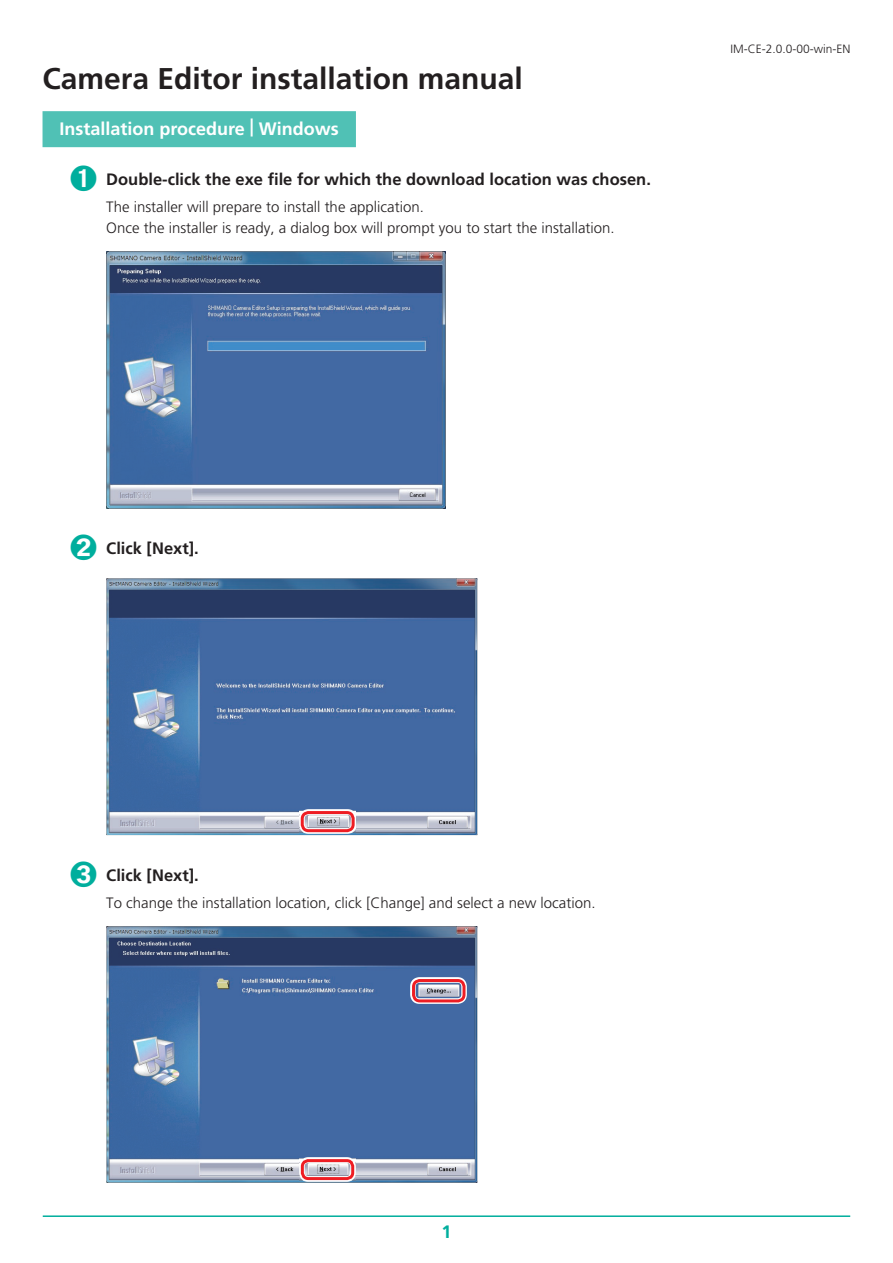
<style>
.page{position:relative;width:893px;height:1263px;background:#fff}
.page>*{position:absolute;margin:0;border:0;box-sizing:border-box;transform-origin:0 0}
.t1{font:700 30px "Frutiger LT Pro";color:#231f20}
.t2{font:700 18px "Frutiger LT Pro";color:#fff}
.t3{font:700 18px "Frutiger LT Pro";color:#00ae9d}
.t4{font:700 16.5px "Frutiger LT Pro";color:#231f20}
.t5{font:300 15px/21px "Frutiger LT Pro";color:#231f20}
.t6{font:300 12px "Frutiger LT Pro";color:#231f20}
.s1{font-family:"MS UI Gothic";font-weight:400;font-size:27px;color:#00ae9d}
</style>
<div class="page">
<hr style="left:43px;top:1215px;width:807px;height:2px;background:#00ae9d">
<div style="left:43px;top:111px;width:313px;height:36px;background:#50c1b5"></div>
<img style="left:106px;top:251px;width:340px;height:257px">
<img style="left:106px;top:578px;width:371px;height:257px">
<img style="left:299px;top:810px;width:57px;height:23px">
<div style="left:301px;top:811px;width:54px;height:21px;border:3px solid #ee1d23;border-radius:6px"></div>
<img style="left:106px;top:926px;width:371px;height:257px">
<img style="left:411px;top:978px;width:56px;height:26px">
<div style="left:412px;top:979px;width:53px;height:23px;border:3px solid #ee1d23;border-radius:6px"></div>
<img style="left:300px;top:1158px;width:55px;height:23px">
<div style="left:301px;top:1159px;width:53px;height:21px;border:3px solid #ee1d23;border-radius:6px"></div>
<h1 class="t1" style="left:43px;top:61px;width:482px">Camera Editor installation manual</h1>
<p class="t2" style="left:60px;top:118px;width:281px">Installation procedure | Windows</p>
<p class="t4" style="left:70px;top:169px;width:582px"><span class="s1">➊</span> Double-click the exe file for which the download location was chosen.</p>
<p class="t5" style="left:106px;top:197px;width:510px">The installer will prepare to install the application.<br>Once the installer is ready, a dialog box will prompt you to start the installation.</p>
<p class="t6" style="left:730px;top:42px;width:122px">IM-CE-2.0.0-00-win-EN</p>
<p class="t4" style="left:70px;top:538px;width:130px"><span class="s1">➋</span> Click [Next].</p>
<p class="t4" style="left:70px;top:865px;width:130px"><span class="s1">➌</span> Click [Next].</p>
<p class="t5" style="left:106px;top:892px;width:491px">To change the installation location, click [Change] and select a new location.</p>
<p class="t3" style="left:441px;top:1221px;width:12px">1</p>
</div>
